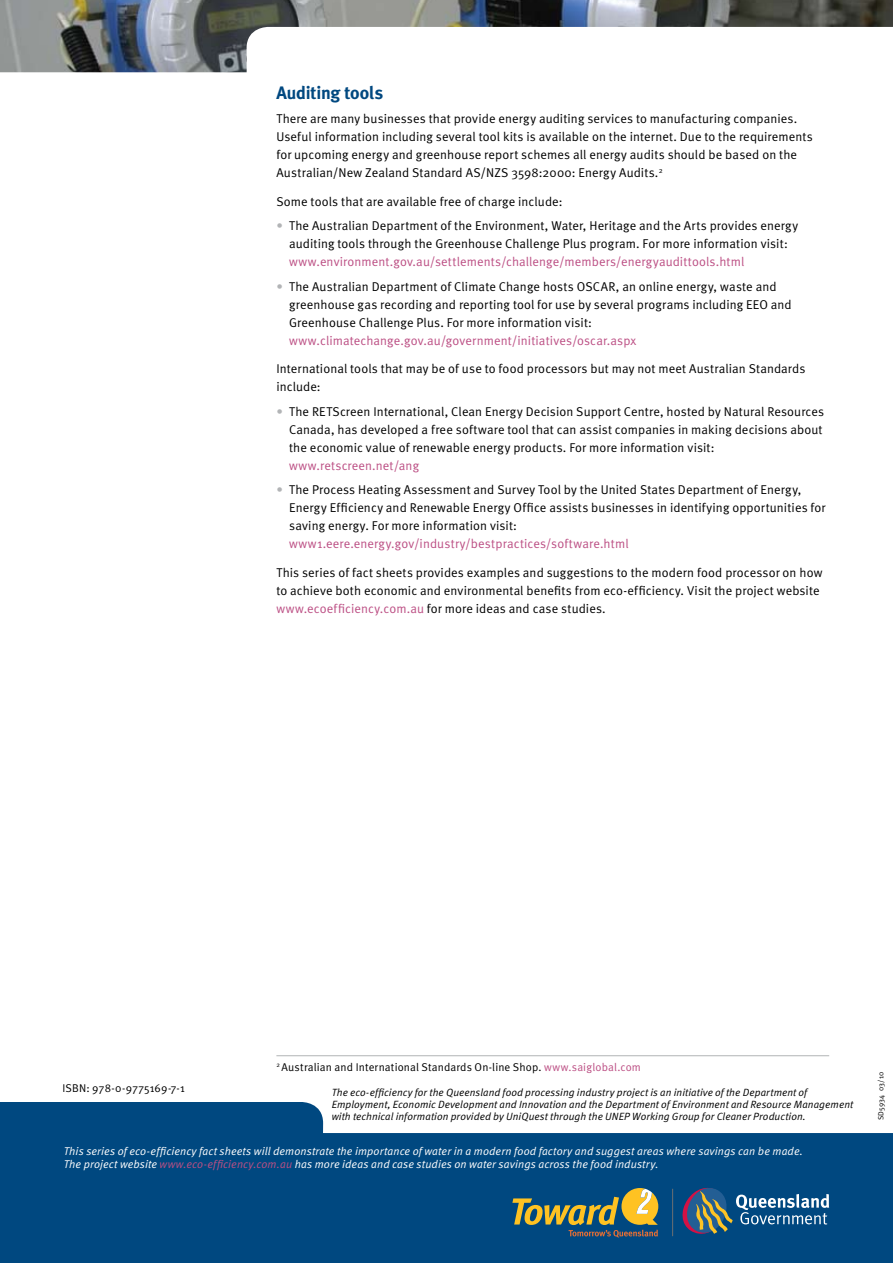
<style>
.page{position:relative;width:893px;height:1263px;background:#fff}
.page>*{position:absolute;margin:0;border:0;box-sizing:border-box;transform-origin:0 0}
.t1{font:700 18px "Meta Plus";letter-spacing:-.01em;color:#004880}
.t2{font:12.75px/18px "Meta Normal";letter-spacing:.01em;color:#000}
.t3{font:12.75px "Meta Normal";letter-spacing:.01em;color:#bc4f84}
.t4{font:italic 11.25px/13.5px "Meta Normal";letter-spacing:.01em;color:#fff}
.t5{font:11.25px "Meta Normal";letter-spacing:.015em;color:#000}
.t6{font:italic 10.5px/12px "Meta Normal";letter-spacing:.01em;color:#000}
.t7{font:7.5px "Meta Normal";letter-spacing:.02em;color:#000}
.s1{color:#b2b4b6}
.s2{color:#bc4f84}
</style>
<div class="page">
<img style="left:0;top:0;width:893px;height:72px">
<svg style="left:0;top:1102px;width:893px;height:161px;background:#236191"></svg>
<svg style="left:512px;top:1188px;width:146px;height:49px;background:#5c7363"></svg>
<svg style="left:680px;top:1184px;width:149px;height:53px;background:#326389"></svg>
<hr style="left:672px;top:1189px;width:1px;height:47px;background:#6d6f71">
<hr style="left:276px;top:1055px;width:553px;height:1px;background:#b2b4b6">
<h1 class="t1" style="left:276px;top:82px;width:108px">Auditing tools</h1>
<p class="t2" style="left:276px;top:110px;width:538px">There are many businesses that provide energy auditing services to manufacturing companies.<br>Useful information including several tool kits is available on the internet. Due to the requirements for upcoming energy and greenhouse report schemes all energy audits should be based on the Australian/N ew Zealand Standard AS/NZS 3598:2000: Energy Audits.<sup>2</sup></p>
<p class="t2" style="left:276px;top:192px;width:288px">Some tools that are available free of charge include:</p>
<p class="t2" style="left:276px;top:217px;width:523px;text-align:center"><span class="s1">•</span> The Australian Department of the Environment, Water, Heritage and the Arts provides energy auditing tools through the Greenhouse Challenge Plus program. For more information visit:</p>
<p class="t3" style="left:289px;top:255px;width:457px">www.environment.gov.au/settlements/challenge/members/energyaudittools.html</p>
<p class="t2" style="left:276px;top:277px;width:309px"><span class="s1">•</span> The Australian Department of Climate Change hosts OSCAR</p>
<p class="t2" style="left:289px;top:277px;width:504px;text-indent:327px">, an online energy, waste and greenhouse gas recording and reporting tool for use by several programs including EEO and<br>Greenhouse Challenge Plus. For more information visit:</p>
<p class="t3" style="left:289px;top:333px;width:349px">www.climatechange.gov.au/government/initiatives/oscar.aspx</p>
<p class="t2" style="left:276px;top:360px;width:530px">I nternational tools that may be of use to food processors but may not meet Australian Standards include:</p>
<p class="t2" style="left:289px;top:402px;width:536px;text-indent:-13px"><span class="s1">•</span> The RETScreen I nternational, Clean Energy Decision Support Centre, hosted by N atural Resources<br>Canada, has developed a free software tool that can assist companies in making decisions about the economic value of renewable energy products. For more information visit:</p>
<p class="t3" style="left:289px;top:458px;width:132px">www.retscreen.net/ang</p>
<p class="t2" style="left:289px;top:481px;width:538px;text-indent:-13px"><span class="s1">•</span> The Process Heating Assessment and Survey Tool by the United States Department of Energy,<br>Energy Efficiency and Renewable Energy Office assists businesses in identifying opportunities for saving energy. For more information visit:</p>
<p class="t3" style="left:289px;top:536px;width:341px">www1.eere.energy.gov/industry/bestpractices/software.html</p>
<p class="t2" style="left:276px;top:563px;width:548px">This series of fact sheets provides examples and suggestions to the modern food processor on how to achieve both economic and environmental benefits from eco-efficiency. Visit the project website <span class="s2">www.ecoefficiency.com.au</span> for more ideas and case studies.</p>
<p class="t5" style="left:63px;top:1081px;width:124px">IS BN : 978-0-9775169-7-1</p>
<p class="t5" style="left:276px;top:1060px;width:366px"><sup>2</sup> Australian and I nternational Standards On-line Shop. <span class="s2">www.saiglobal.com</span></p>
<p class="t6" style="left:332px;top:1087px;width:523px">The eco-efficiency for the Queensland food processing industry project is an initiative of the Department of<br>Employment, Economic Development and Innovation and the Department of Environment and Resource Management with technical information provided by UniQuest through the UNEP Working Group for Cleaner Production.</p>
<p class="t4" style="left:64px;top:1144px;width:741px">This series of eco-efficiency fact sheets will demonstrate the importance of water in a modern food factory and suggest areas where savings can be made.<br>The project website <span class="s2">www.eco-efficiency.com.au</span> has more ideas and case studies on water savings across the food industry.</p>
<p class="t7" style="left:876px;top:1120px;width:50px;rotate:-90deg">SD5934 03/10</p>
</div>
